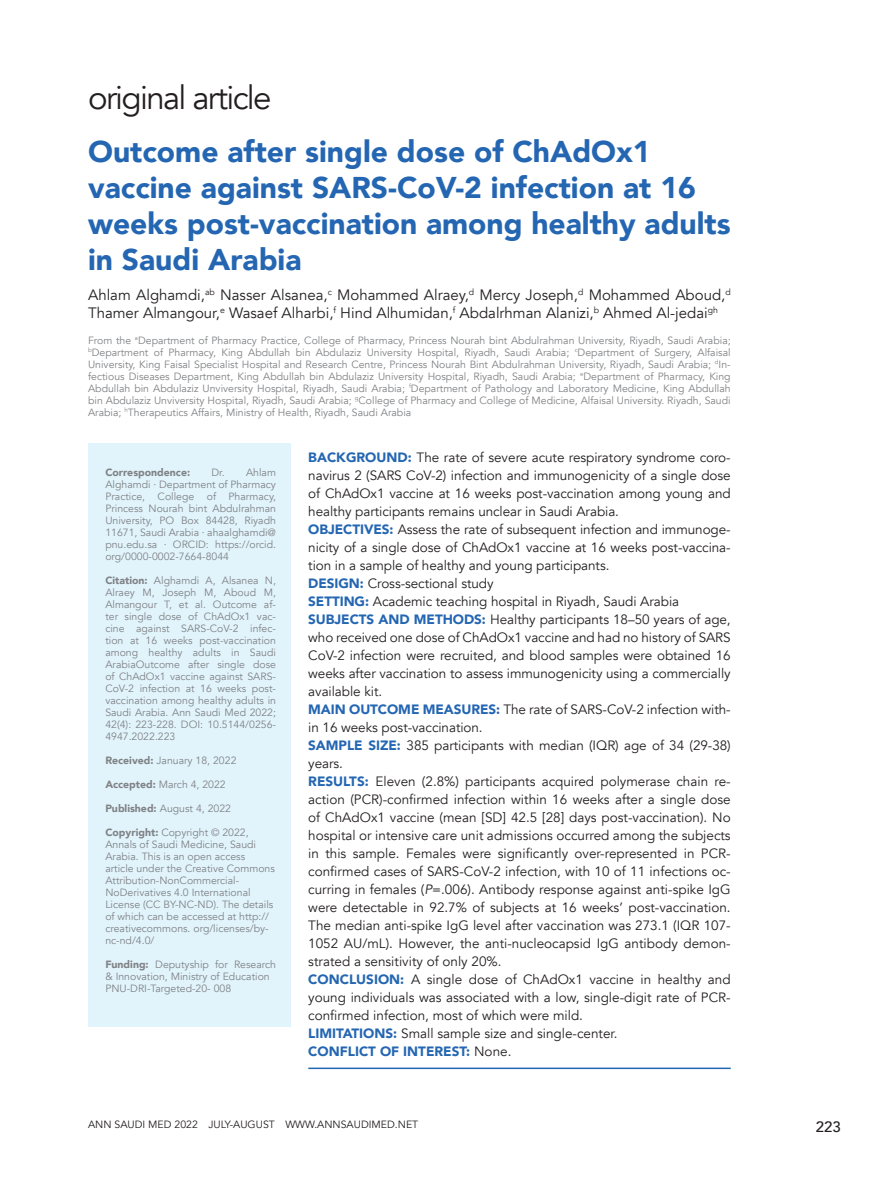
<style>
.page{position:relative;width:893px;height:1191px;background:#fff}
.page>*{position:absolute;margin:0;border:0;box-sizing:border-box;transform-origin:0 0}
.t1{font:33px "Avenir";letter-spacing:-.05em;color:#231f20}
.main_title__reina{font:900 30px/36px "Avenir";color:#2466b2}
.body_after_sub{font:15px/18px "Avenir";color:#231f20}
.t2{font:500 15px "Avenir";color:#231f20}
.abstract{font:13.5px/18px "Avenir";letter-spacing:-.005em;color:#231f20;text-align:justify}
.abstract-2{font:900 13.5px "Avenir";color:#2466b2}
.body_after_sub-2{font:10.5px/12px "Avenir";color:#808285;text-align:justify}
.t3{font:10.5px "Avenir";color:#231f20}
.body_after_sub-3{font:900 10.5px "Avenir";color:#808285}
.s1{font-weight:900;color:#2466b2}
.s2{font-style:italic}
.s3{font-weight:400;color:#231f20}
.s4{font-weight:900}
</style>
<div class="page">
<div style="left:88px;top:443px;width:202px;height:583px;background:#e1f4fc"></div>
<hr style="left:308px;top:1067px;width:423px;height:2px;background:#2466b2">
<h1 class="t1" style="left:88px;top:78px;width:185px">original article</h1>
<p class="main_title__reina" style="left:88px;top:133px;width:644px">Outcome after single dose of ChAdOx1 vaccine against SARS-CoV-2 infection at 16 weeks post-vaccination among healthy adults in Saudi Arabia</p>
<p class="body_after_sub" style="left:88px;top:286px;width:644px">Ahlam Alghamdi,<sup>ab</sup> Nasser Alsanea,<sup>c</sup> Mohammed Alraey,<sup>d</sup> Mercy Joseph,<sup>d</sup> Mohammed Aboud,<sup>d<br></sup>Thamer Almangour,<sup>e</sup> Wasaef Alharbi,<sup>f</sup> Hind Alhumidan,<sup>f</sup> Abdalrhman Alanizi,<sup>b</sup> Ahmed Al-jedai<sup>gh</sup></p>
<p class="body_after_sub-2" style="left:88px;top:334px;width:644px">From the <sup>a</sup>Department of Pharmacy Practice, College of Pharmacy, Princess Nourah bint Abdulrahman University, Riyadh, Saudi Arabia; <sup>b</sup>Department of Pharmacy, King Abdullah bin Abdulaziz University Hospital, Riyadh, Saudi Arabia; <sup>c</sup>Department of Surgery, Alfaisal University, King Faisal Specialist Hospital and Research Centre, Princess Nourah Bint Abdulrahman University, Riyadh, Saudi Arabia; <sup>d</sup>In&shy;fectious Diseases Department, King Abdullah bin Abdulaziz University Hospital, Riyadh, Saudi Arabia; <sup>e</sup>Department of Pharmacy, King Abdullah bin Abdulaziz Unviversity Hospital, Riyadh, Saudi Arabia; <sup>f</sup>Department of Pathology and Laboratory Medicine, King Abdullah bin Abdulaziz Unviversity Hospital, Riyadh, Saudi Arabia; <sup>g</sup>College of Pharmacy and College of Medicine, Alfaisal University. Riyadh, Saudi Arabia; <sup>h</sup>Therapeutics Affairs, Ministry of Health, Riyadh, Saudi Arabia</p>
<p class="abstract" style="left:308px;top:449px;width:424px"><span class="s1">BACKGROUND:</span> The rate of severe acute respiratory syndrome coro&shy;navirus 2 (SARS CoV-2) infection and immunogenicity of a single dose of ChAdOx1 vaccine at 16 weeks post-vaccination among young and healthy participants remains unclear in Saudi Arabia.</p>
<p class="abstract" style="left:308px;top:521px;width:424px"><span class="s1">OBJECTIVES:</span> Assess the rate of subsequent infection and immunoge&shy;nicity of a single dose of ChAdOx1 vaccine at 16 weeks post-vaccina&shy;tion in a sample of healthy and young participants.</p>
<p class="abstract" style="left:308px;top:575px;width:187px"><span class="s1">DESIGN:</span> Cross-sectional study</p>
<p class="abstract" style="left:308px;top:593px;width:372px"><span class="s1">SETTING:</span> Academic teaching hospital in Riyadh, Saudi Arabia</p>
<p class="abstract" style="left:308px;top:611px;width:424px"><span class="s1">SUBJECTS AND METHODS:</span> Healthy participants 18–50 years of age, who received one dose of ChAdOx1 vaccine and had no history of SARS CoV-2 infection were recruited, and blood samples were obtained 16 weeks after vaccination to assess immunogenicity using a commercially available kit.</p>
<p class="abstract" style="left:308px;top:701px;width:424px"><span class="s1">MAIN OUTCOME MEASURES:</span> The rate of SARS-CoV-2 infection with&shy;in 16 weeks post-vaccination.</p>
<p class="abstract" style="left:308px;top:737px;width:424px"><span class="s1">SAMPLE SIZE:</span> 385 participants with median (IQR) age of 34 (29-38) years.</p>
<p class="abstract" style="left:308px;top:773px;width:424px"><span class="s1">RESULTS:</span> Eleven (2.8%) participants acquired polymerase chain re&shy;action (PCR)-confirmed infection within 16 weeks after a single dose of ChAdOx1 vaccine (mean [SD] 42.5 [28] days post-vaccination). No hospital or intensive care unit admissions occurred among the subjects in this sample. Females were significantly over-represented in PCR&shy;confirmed cases of SARS-CoV-2 infection, with 10 of 11 infections oc&shy;curring in females (<span class="s2">P</span>=.006). Antibody response against anti-spike IgG were detectable in 92.7% of subjects at 16 weeks’ post-vaccination.<br>The median anti-spike IgG level after vaccination was 273.1 (IQR 107- 1052 AU/mL). However, the anti-nucleocapsid IgG antibody demon&shy;strated a sensitivity of only 20%.</p>
<p class="abstract" style="left:308px;top:971px;width:424px"><span class="s1">CONCLUSION:</span> A single dose of ChAdOx1 vaccine in healthy and young individuals was associated with a low, single-digit rate of PCR&shy;confirmed infection, most of which were mild.</p>
<p class="abstract" style="left:308px;top:1025px;width:311px"><span class="s1">LIMITATIONS:</span> Small sample size and single-center.</p>
<p class="abstract-2" style="left:308px;top:1040px;width:205px">CONFLICT OF INTEREST: <span class="s3">None.</span></p>
<p class="body_after_sub-2" style="left:105px;top:466px;width:172px;text-indent:106px">Dr. Ahlam Alghamdi ∙ Department of Pharmacy Practice, College of Pharmacy, Princess Nourah bint Abdulrahman University, PO Box 84428, Riyadh 11671, Saudi Arabia ∙ ahaalghamdi@ pnu.edu.sa ∙ ORCID: https://orcid. org/0000-0002-7664-8044</p>
<p class="body_after_sub-2" style="left:105px;top:574px;width:172px"><span class="s4">Citation:</span> Alghamdi A, Alsanea N, Alraey M, Joseph M, Aboud M, Almangour T, et al. Outcome af&shy;ter single dose of ChAdOx1 vac&shy;cine against SARS-CoV-2 infec&shy;tion at 16 weeks post-vaccination among healthy adults in Saudi ArabiaOutcome after single dose of ChAdOx1 vaccine against SARS-CoV-2 infection at 16 weeks post&shy;vaccination among healthy adults in Saudi Arabia. Ann Saudi Med 2022; 42(4): 223-228. DOI: 10.5144/0256- 4947.2022.223</p>
<p class="body_after_sub-2" style="left:105px;top:754px;width:133px"><span class="s4">Received:</span> January 18, 2022</p>
<p class="body_after_sub-2" style="left:105px;top:778px;width:122px"><span class="s4">Accepted:</span> March 4, 2022</p>
<p class="body_after_sub-2" style="left:105px;top:802px;width:127px"><span class="s4">Published:</span> August 4, 2022</p>
<p class="body_after_sub-2" style="left:105px;top:826px;width:171px;text-align:left"><span class="s4">Copyright:</span> Copyright © 2022,<br>Annals of Saudi Medicine, Saudi<br>Arabia. This is an open access article under the Creative Commons<br>Attribution-NonCommercial-<br>NoDerivatives 4.0 International<br>License (CC BY-NC-ND). The details of which can be accessed at http:// creativecommons. org/licenses/by&shy;nc-nd/4.0/</p>
<p class="body_after_sub-2" style="left:105px;top:958px;width:172px"><span class="s4">Funding:</span> Deputyship for Research &amp; Innovation, Ministry of Education</p>
<p class="body_after_sub-2" style="left:105px;top:982px;width:127px">PNU-DRI-Targeted-20- 008</p>
<p class="body_after_sub-3" style="left:105px;top:463px;width:86px">Correspondence:</p>
<p class="t3" style="left:88px;top:1118px;width:332px">ANN SAUDI MED 2022 JULY-AUGUST WWW.ANNSAUDIMED.NET</p>
<h3 class="t2" style="left:816px;top:1113px;width:27px">223</h3>
</div>
